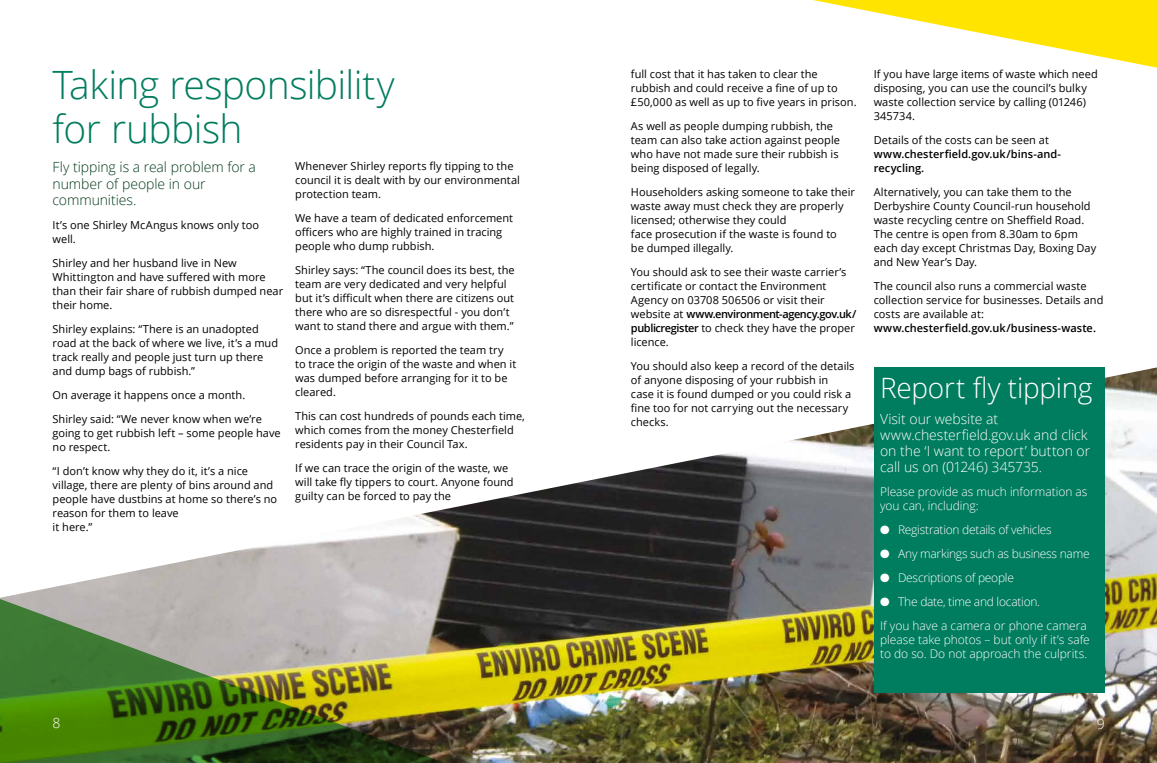
<style>
.page{position:relative;width:1157px;height:763px;background:#fff}
.page>*{position:absolute;margin:0;border:0;box-sizing:border-box;transform-origin:0 0}
.t1{font:300 39px/44px "Open Sans";letter-spacing:-.015em;color:#007c5e}
.t2{font:300 28px "Open Sans";letter-spacing:-.01em;color:#fff}
.t3{font:300 14px/16.1px "Open Sans";letter-spacing:-.005em;color:#fff}
.t4{font:300 14px/16.1px "Open Sans";letter-spacing:-.005em;color:#003919}
.t5{font:300 12px/14px "Open Sans";letter-spacing:-.01em;color:#fff}
.t6{font:11px/14px "Open Sans";color:#000}
.t7{font:600 11px/14px "Open Sans";letter-spacing:.005em;color:#000}
.s1{font-weight:600}
</style>
<div class="page">
<img style="left:468px;top:597px;width:689px;height:166px">
<svg style="left:9px;top:367px;width:1148px;height:230px"></svg>
<img style="left:0;top:596px;width:468px;height:167px">
<div style="left:873px;top:366px;width:231px;height:326px;background:#007c5e"></div>
<svg style="left:813px;top:0;width:344px;height:68px"></svg>
<h1 class="t1" style="left:53px;top:62px;width:343px">Taking responsibility for rubbish</h1>
<p class="t6" style="left:295px;top:159px;width:226px">Whenever Shirley reports fly tipping to the council it is dealt with by our environmental protection team.</p>
<p class="t6" style="left:295px;top:211px;width:219px">We have a team of dedicated enforcement officers who are highly trained in tracing people who dump rubbish.</p>
<p class="t6" style="left:295px;top:263px;width:221px">Shirley says: “The council does its best, the team are very dedicated and very helpful but it’s difficult when there are citizens out there who are so disrespectful - you don’t want to stand there and argue with them.”</p>
<p class="t6" style="left:295px;top:343px;width:222px">Once a problem is reported the team try to trace the origin of the waste and when it was dumped before arranging for it to be cleared.</p>
<p class="t6" style="left:295px;top:409px;width:231px">This can cost hundreds of pounds each time, which comes from the money Chesterfield residents pay in their Council Tax.</p>
<p class="t6" style="left:295px;top:461px;width:220px">If we can trace the origin of the waste, we will take fly tippers to court. Anyone found guilty can be forced to pay the</p>
<p class="t4" style="left:53px;top:159px;width:205px">Fly tipping is a real problem for a number of people in our communities.</p>
<p class="t6" style="left:53px;top:217px;width:208px">It’s one Shirley McAngus knows only too well.</p>
<p class="t6" style="left:53px;top:255px;width:232px">Shirley and her husband live in New<br>Whittington and have suffered with more than their fair share of rubbish dumped near their home.</p>
<p class="t6" style="left:53px;top:321px;width:227px">Shirley explains: “There is an unadopted road at the back of where we live, it’s a mud track really and people just turn up there and dump bags of rubbish.”</p>
<p class="t6" style="left:53px;top:382px;width:211px;line-height:24px">On average it happens once a month.<br>Shirley said: “We never know when we’re</p>
<p class="t6" style="left:53px;top:425px;width:230px">going to get rubbish left – some people have no respect.</p>
<p class="t6" style="left:53px;top:463px;width:226px">“I don’t know why they do it, it’s a nice village, there are plenty of bins around and people have dustbins at home so there’s no reason for them to leave<br>it here.”</p>
<p class="t3" style="left:53px;top:714px;width:9px">8</p>
<p class="t6" style="left:631px;top:66px;width:227px">full cost that it has taken to clear the rubbish and could receive a fine of up to £50,000 as well as up to five years in prison.</p>
<p class="t6" style="left:631px;top:118px;width:210px">As well as people dumping rubbish, the team can also take action against people who have not made sure their rubbish is being disposed of legally.</p>
<p class="t6" style="left:631px;top:184px;width:225px">Householders asking someone to take their waste away must check they are properly licensed; otherwise they could<br>face prosecution if the waste is found to<br>be dumped illegally.</p>
<p class="t6" style="left:631px;top:264px;width:227px">You should ask to see their waste carrier’s certificate or contact the Environment Agency on 03708 506506 or visit their website at <span class="s1">www.environment-agency.gov.uk/ publicregister</span> to check they have the proper licence.</p>
<p class="t6" style="left:631px;top:359px;width:225px">You should also keep a record of the details of anyone disposing of your rubbish in<br>case it is found dumped or you could risk a fine too for not carrying out the necessary checks.</p>
<p class="t6" style="left:873px;top:67px;width:225px">If you have large items of waste which need disposing, you can use the council’s bulky waste collection service by calling (01246)<br>345734.</p>
<p class="t6" style="left:873px;top:133px;width:177px">Details of the costs can be seen at</p>
<p class="t7" style="left:873px;top:147px;width:189px">www.chesterfield.gov.uk/bins-and&shy;recycling.</p>
<p class="t6" style="left:873px;top:185px;width:224px">Alternatively, you can take them to the Derbyshire County Council-run household waste recycling centre on Sheffield Road.<br>The centre is open from 8.30am to 6pm each day except Christmas Day, Boxing Day and New Year’s Day.</p>
<p class="t6" style="left:873px;top:279px;width:231px">The council also runs a commercial waste collection service for businesses. Details and costs are available at:</p>
<p class="t7" style="left:873px;top:321px;width:224px">www.chesterfield.gov.uk/business-waste.</p>
<h2 class="t2" style="left:880px;top:368px;width:214px">Report fly tipping</h2>
<p class="t3" style="left:880px;top:410px;width:211px">Visit our website at www.chesterfield.gov.uk and click on the ‘I want to report’ button or call us on (01246) 345735.</p>
<p class="t5" style="left:880px;top:484px;width:209px">Please provide as much information as you can, including:</p>
<p class="t5" style="left:880px;top:522px;width:173px">● Registration details of vehicles</p>
<p class="t5" style="left:880px;top:546px;width:211px">● Any markings such as business name</p>
<p class="t5" style="left:880px;top:570px;width:135px">● Descriptions of people</p>
<p class="t5" style="left:880px;top:589px;width:208px;line-height:24px">● The date, time and location.<br>If you have a camera or phone camera</p>
<p class="t5" style="left:880px;top:632px;width:211px">please take photos – but only if it’s safe to do so. Do not approach the culprits.</p>
<p class="t3" style="left:1097px;top:715px;width:9px">9</p>
</div>
